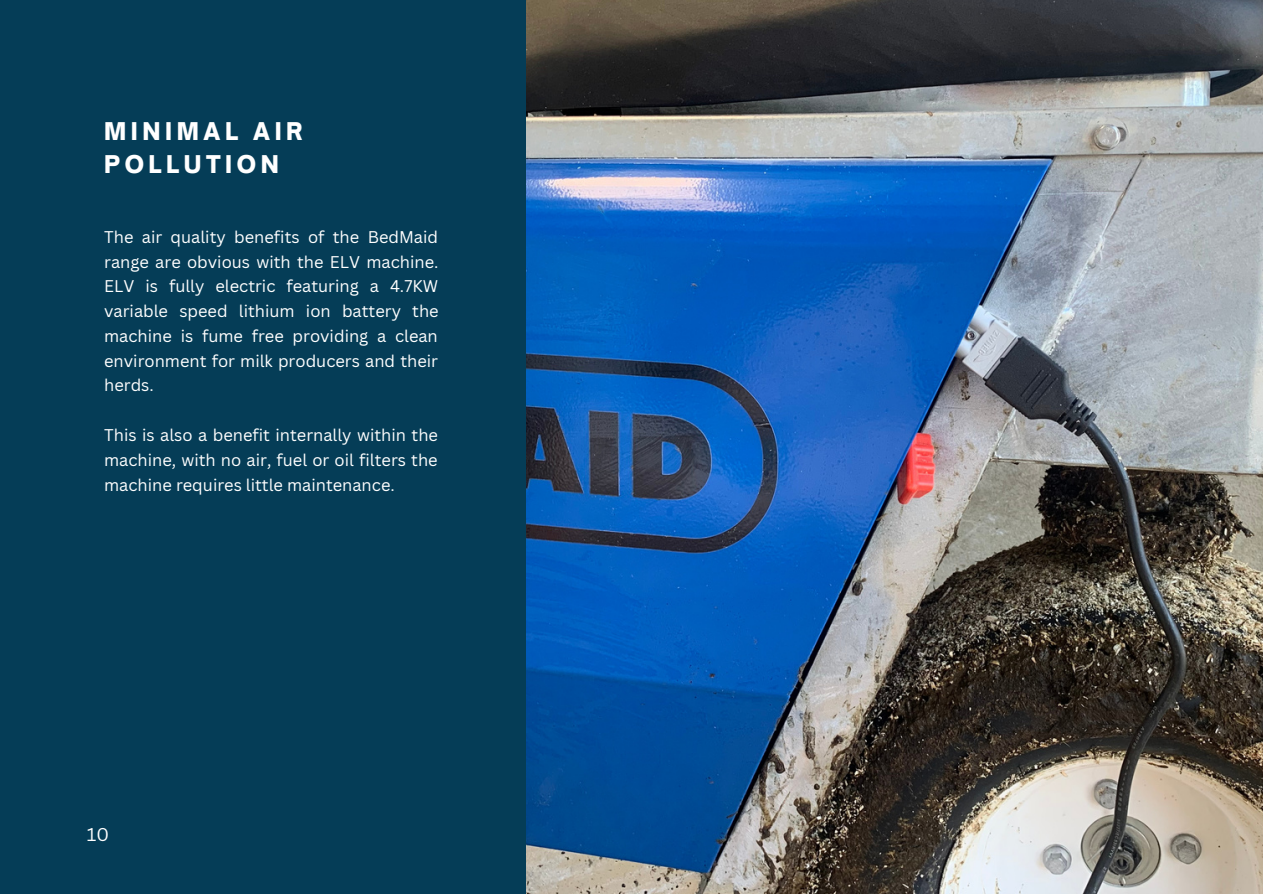
<style>
.page{position:relative;width:1263px;height:894px;background:#fff}
.page>*{position:absolute;margin:0;border:0;box-sizing:border-box;transform-origin:0 0}
.t1{font:900 23.4px "Open Sauce One";letter-spacing:.195em;color:#fff}
.t2{font:18px "Canva Sans";color:#fff}
.t3{font:16.5px/24.8px "Canva Sans";color:#fff;text-align:justify}
</style>
<div class="page">
<img style="left:525px;top:0;width:738px;height:893px">
<div style="left:0;top:0;width:525px;height:893px;background:#053d57"></div>
<p class="t1" style="left:104px;top:117px;width:200px">MINIMAL AIR</p>
<p class="t1" style="left:104px;top:149px;width:176px">POLLUTION</p>
<p class="t3" style="left:104px;top:224px;width:336px">The air quality benefits of the BedMaid range are obvious with the ELV machine.<br>ELV is fully electric featuring a 4.7KW variable speed lithium ion battery the machine is fume free providing a clean environment for milk producers and their herds.</p>
<p class="t3" style="left:104px;top:422px;width:335px">This is also a benefit internally within the machine, with no air, fuel or oil filters the machine requires little maintenance.</p>
<p class="t2" style="left:87px;top:821px;width:24px">10</p>
</div>
